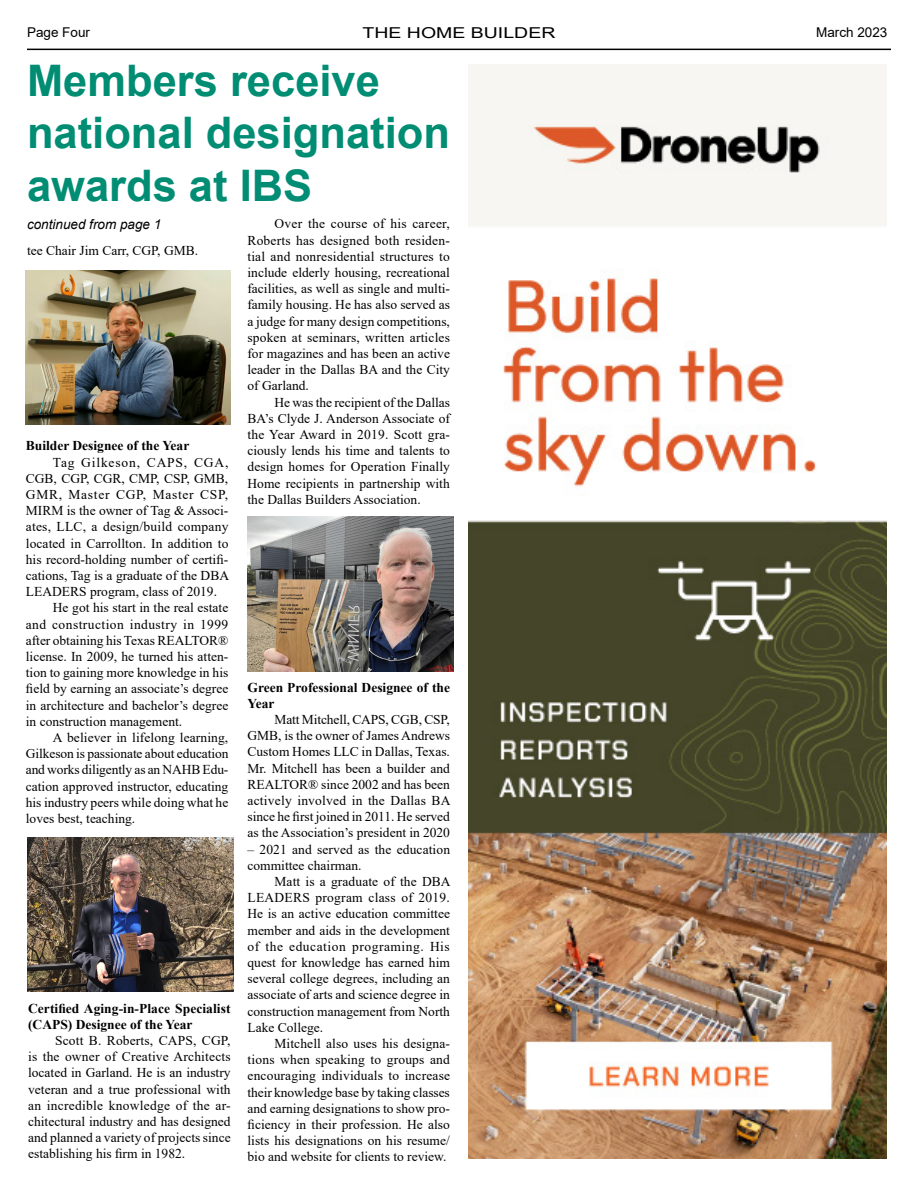
<style>
.page{position:relative;width:918px;height:1188px;background:#fff}
.page>*{position:absolute;margin:0;border:0;box-sizing:border-box;transform-origin:0 0}
.t1{font:700 43.5px/52.2px "Arial";color:#018d73}
.t2{font:15px "Arial";color:#000;scale:1.3 1}
.t3{font:13.5px/16.2px "Times New Roman";color:#000;text-align:justify}
.t4{font:700 13.5px/16.2px "Times New Roman";color:#000}
.t5{font:13.5px "Times New Roman";letter-spacing:.035em;color:#000}
.t6{font:13.5px "Times New Roman";letter-spacing:.05em;color:#000}
.t7{font:13.5px "Times New Roman";letter-spacing:.06em;color:#000}
.t8{font:italic 13.5px "Arial";color:#000}
.t9{font:13.5px "Arial";color:#000}
</style>
<div class="page">
<hr style="left:27px;top:49px;width:864px;height:1px;background:#000">
<img style="left:468px;top:65px;width:418px;height:1093px">
<img style="left:26px;top:270px;width:205px;height:155px">
<img style="left:27px;top:837px;width:206px;height:155px">
<img style="left:248px;top:517px;width:206px;height:154px">
<p class="t9" style="left:27px;top:23px;width:65px">Page Four</p>
<p class="t2" style="left:363px;top:22px;width:150px">THE HOME BUILDER</p>
<p class="t9" style="left:816px;top:22px;width:73px">March 2023</p>
<h1 class="t1" style="left:27px;top:55px;width:424px">Members receive national designation awards at IBS</h1>
<p class="t8" style="left:27px;top:215px;width:136px">continued from page 1</p>
<p class="t3" style="left:27px;top:242px;width:173px">tee Chair Jim Carr, CGP, GMB.</p>
<p class="t3" style="left:248px;top:215px;width:204px;text-indent:27px">Over the course of his career, Roberts has designed both residen&shy;tial and nonresidential structures to include elderly housing, recreational facilities, as well as single and multi&shy;family housing. He has also served as a judge for many design competitions, spoken at seminars, written articles for magazines and has been an active leader in the Dallas BA and the City of Garland.</p>
<p class="t3" style="left:248px;top:393px;width:204px;text-indent:27px">He was the recipient of the Dallas BA’s Clyde J. Anderson Associate of the Year Award in 2019. Scott gra&shy;ciously lends his time and talents to design homes for Operation Finally Home recipients in partnership with the Dallas Builders Association.</p>
<p class="t4" style="left:26px;top:437px;width:165px">Builder Designee of the Year</p>
<p class="t7" style="left:53px;top:453px;width:177px">Tag Gilkeson, CAPS, CGA,</p>
<p class="t3" style="left:26px;top:470px;width:204px">CGB, CGP, CGR, CMP, CSP, GMB,</p>
<p class="t6" style="left:26px;top:485px;width:204px">GMR, Master CGP, Master CSP,</p>
<p class="t3" style="left:26px;top:502px;width:204px">MIRM is the owner of Tag &amp; Associ-</p>
<p class="t3" style="left:26px;top:518px;width:204px">ates, LLC, a design/build company</p>
<p class="t3" style="left:26px;top:535px;width:204px">located in Carrollton. In addition to</p>
<p class="t3" style="left:26px;top:551px;width:204px">his record-holding number of certifi-</p>
<p class="t3" style="left:26px;top:567px;width:205px">cations, Tag is a graduate of the DBA</p>
<p class="t3" style="left:26px;top:583px;width:193px">LEADERS program, class of 2019.</p>
<p class="t3" style="left:53px;top:599px;width:177px">He got his start in the real estate</p>
<p class="t5" style="left:26px;top:615px;width:204px">and construction industry in 1999</p>
<p class="t3" style="left:26px;top:632px;width:204px">after obtaining his Texas REALTOR®</p>
<p class="t3" style="left:26px;top:648px;width:204px">license. In 2009, he turned his atten-</p>
<p class="t3" style="left:26px;top:664px;width:204px">tion to gaining more knowledge in his</p>
<p class="t3" style="left:26px;top:680px;width:204px">field by earning an associate’s degree</p>
<p class="t3" style="left:26px;top:697px;width:204px">in architecture and bachelor’s degree</p>
<p class="t3" style="left:26px;top:713px;width:158px">in construction management.</p>
<p class="t3" style="left:53px;top:729px;width:177px">A believer in lifelong learning,</p>
<p class="t3" style="left:26px;top:745px;width:204px">Gilkeson is passionate about education</p>
<p class="t3" style="left:26px;top:761px;width:204px">and works diligently as an NAHB Edu-</p>
<p class="t3" style="left:26px;top:778px;width:204px">cation approved instructor, educating</p>
<p class="t3" style="left:26px;top:794px;width:204px">his industry peers while doing what he</p>
<p class="t3" style="left:26px;top:810px;width:111px">loves best, teaching.</p>
<p class="t4" style="left:248px;top:679px;width:204px">Green Professional Designee of the<br>Year</p>
<p class="t3" style="left:248px;top:711px;width:205px;text-indent:27px">Matt Mitchell, CAPS, CGB, CSP, GMB, is the owner of James Andrews Custom Homes LLC in Dallas, Texas.<br>Mr. Mitchell has been a builder and REALTOR® since 2002 and has been actively involved in the Dallas BA since he first joined in 2011. He served as the Association’s president in 2020</p>
<p class="t3" style="left:248px;top:841px;width:204px">– 2021 and served as the education committee chairman.</p>
<p class="t3" style="left:248px;top:873px;width:205px;text-indent:27px">Matt is a graduate of the DBA LEADERS program class of 2019.<br>He is an active education committee member and aids in the development of the education programing. His quest for knowledge has earned him several college degrees, including an associate of arts and science degree in construction management from North Lake College.</p>
<p class="t3" style="left:248px;top:1035px;width:204px;text-indent:27px">Mitchell also uses his designa&shy;tions when speaking to groups and encouraging individuals to increase their knowledge base by taking classes and earning designations to show pro&shy;ficiency in their profession. He also lists his designations on his resume/ bio and website for clients to review.</p>
<p class="t4" style="left:28px;top:1000px;width:204px">Certified Aging-in-Place Specialist (CAPS) Designee of the Year</p>
<p class="t3" style="left:28px;top:1032px;width:204px;text-indent:27px">Scott B. Roberts, CAPS, CGP, is the owner of Creative Architects located in Garland. He is an industry veteran and a true professional with an incredible knowledge of the ar&shy;chitectural industry and has designed and planned a variety of projects since establishing his firm in 1982.</p>
</div>
